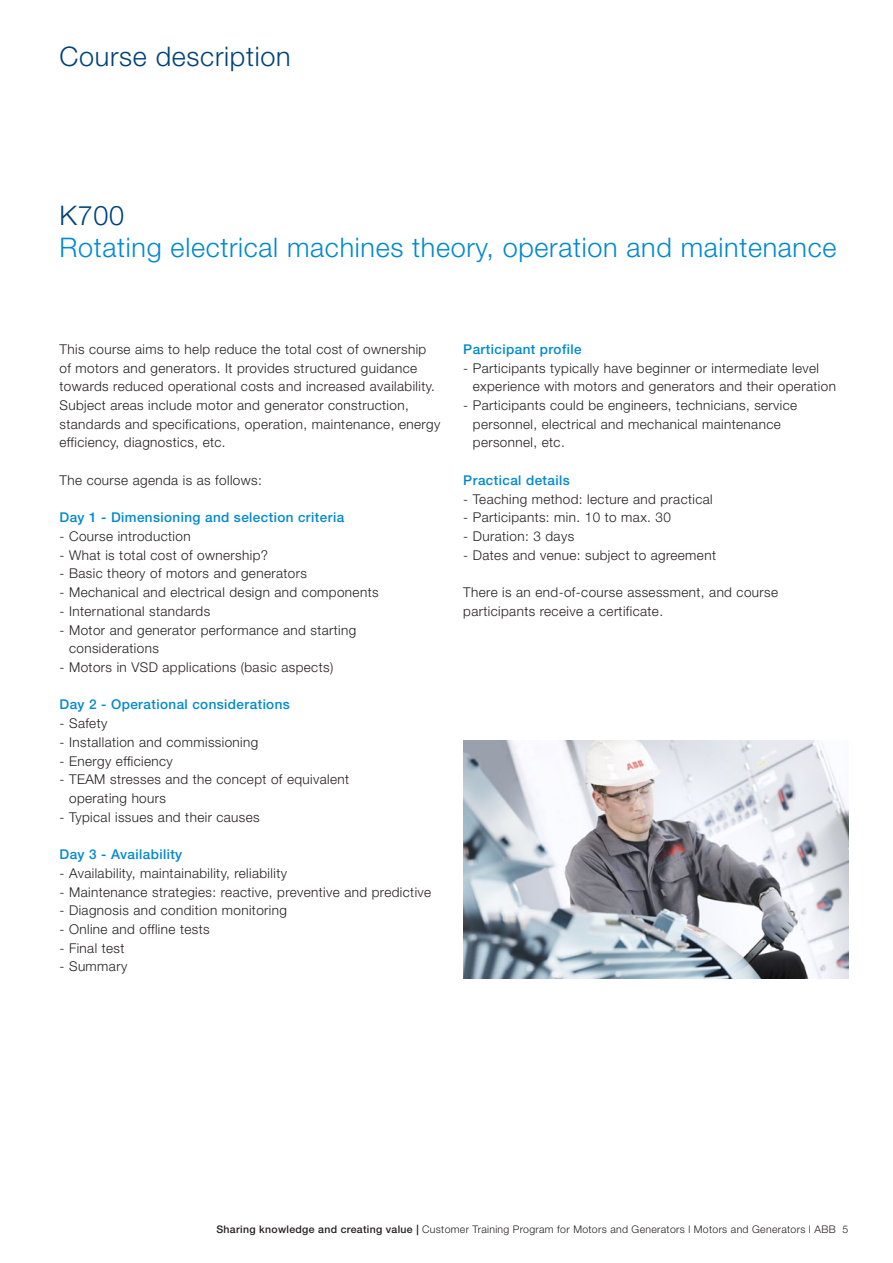
<style>
.page{position:relative;width:893px;height:1263px;background:#fff}
.page>*{position:absolute;margin:0;border:0;box-sizing:border-box;transform-origin:0 0}
.t1{font:300 27px "Helvetica Neue CE";letter-spacing:.025em;color:#0089cf}
.t2{font:300 27px "Helvetica Neue CE";letter-spacing:.025em;color:#004279}
.t3{font:300 13.5px/18.8px "Helvetica Neue CE";letter-spacing:.03em;color:#231f20}
.t4{font:500 13.5px "Helvetica Neue CE";letter-spacing:.03em;color:#0089cf}
.t5{font:300 10.5px "Helvetica Neue CE";letter-spacing:.03em;color:#231f20}
.s1{font-weight:500}
</style>
<div class="page">
<img style="left:463px;top:740px;width:385px;height:239px">
<h1 class="t2" style="left:60px;top:40px;width:233px">Course description</h1>
<h1 class="t2" style="left:60px;top:199px;width:66px">K700</h1>
<h1 class="t1" style="left:60px;top:231px;width:778px">Rotating electrical machines theory, operation and maintenance</h1>
<p class="t3" style="left:60px;top:340px;width:382px">This course aims to help reduce the total cost of ownership of motors and generators. It provides structured guidance towards reduced operational costs and increased availability.<br>Subject areas include motor and generator construction, standards and specifications, operation, maintenance, energy efficiency, diagnostics, etc.</p>
<p class="t3" style="left:60px;top:471px;width:204px">The course agenda is as follows:</p>
<p class="t4" style="left:60px;top:509px;width:286px">Day 1 - Dimensioning and selection criteria</p>
<p class="t3" style="left:60px;top:527px;width:133px">- Course introduction</p>
<p class="t3" style="left:60px;top:546px;width:210px">- What is total cost of ownership?</p>
<p class="t3" style="left:60px;top:564px;width:249px">- Basic theory of motors and generators</p>
<p class="t3" style="left:60px;top:583px;width:321px">- Mechanical and electrical design and components</p>
<p class="t3" style="left:60px;top:602px;width:152px">- International standards</p>
<p class="t3" style="left:69px;top:621px;width:289px;text-indent:-10px">- Motor and generator performance and starting considerations</p>
<p class="t3" style="left:60px;top:658px;width:275px">- Motors in VSD applications (basic aspects)</p>
<p class="t4" style="left:60px;top:696px;width:232px">Day 2 - Operational considerations</p>
<p class="t3" style="left:60px;top:714px;width:49px">- Safety</p>
<p class="t3" style="left:60px;top:733px;width:200px">- Installation and commissioning</p>
<p class="t3" style="left:60px;top:751px;width:115px">- Energy efficiency</p>
<p class="t3" style="left:69px;top:770px;width:282px;text-indent:-10px">- TEAM stresses and the concept of equivalent operating hours</p>
<p class="t3" style="left:60px;top:808px;width:202px">- Typical issues and their causes</p>
<p class="t4" style="left:60px;top:846px;width:124px">Day 3 - Availability</p>
<p class="t3" style="left:60px;top:864px;width:229px">- Availability, maintainability, reliability</p>
<p class="t3" style="left:60px;top:882px;width:373px">- Maintenance strategies: reactive, preventive and predictive</p>
<p class="t3" style="left:60px;top:901px;width:229px">- Diagnosis and condition monitoring</p>
<p class="t3" style="left:60px;top:920px;width:152px">- Online and offline tests</p>
<p class="t3" style="left:60px;top:939px;width:66px">- Final test</p>
<p class="t3" style="left:60px;top:957px;width:69px">- Summary</p>
<p class="t4" style="left:463px;top:341px;width:120px">Participant profile</p>
<p class="t3" style="left:473px;top:359px;width:365px;text-indent:-10px">- Participants typically have beginner or intermediate level experience with motors and generators and their operation</p>
<p class="t3" style="left:473px;top:396px;width:326px;text-indent:-10px">- Participants could be engineers, technicians, service personnel, electrical and mechanical maintenance personnel, etc.</p>
<p class="t4" style="left:463px;top:472px;width:108px">Practical details</p>
<p class="t3" style="left:463px;top:490px;width:251px">- Teaching method: lecture and practical</p>
<p class="t3" style="left:463px;top:508px;width:209px">- Participants: min. 10 to max. 30</p>
<p class="t3" style="left:463px;top:527px;width:112px">- Duration: 3 days</p>
<p class="t3" style="left:463px;top:546px;width:254px">- Dates and venue: subject to agreement</p>
<p class="t3" style="left:463px;top:583px;width:316px">There is an end-of-course assessment, and course participants receive a certificate.</p>
<p class="t5" style="left:216px;top:1223px;width:633px"><span class="s1">Sharing knowledge and creating value |</span> Customer Training Program for Motors and Generators l Motors and Generators l ABB 5</p>
</div>
